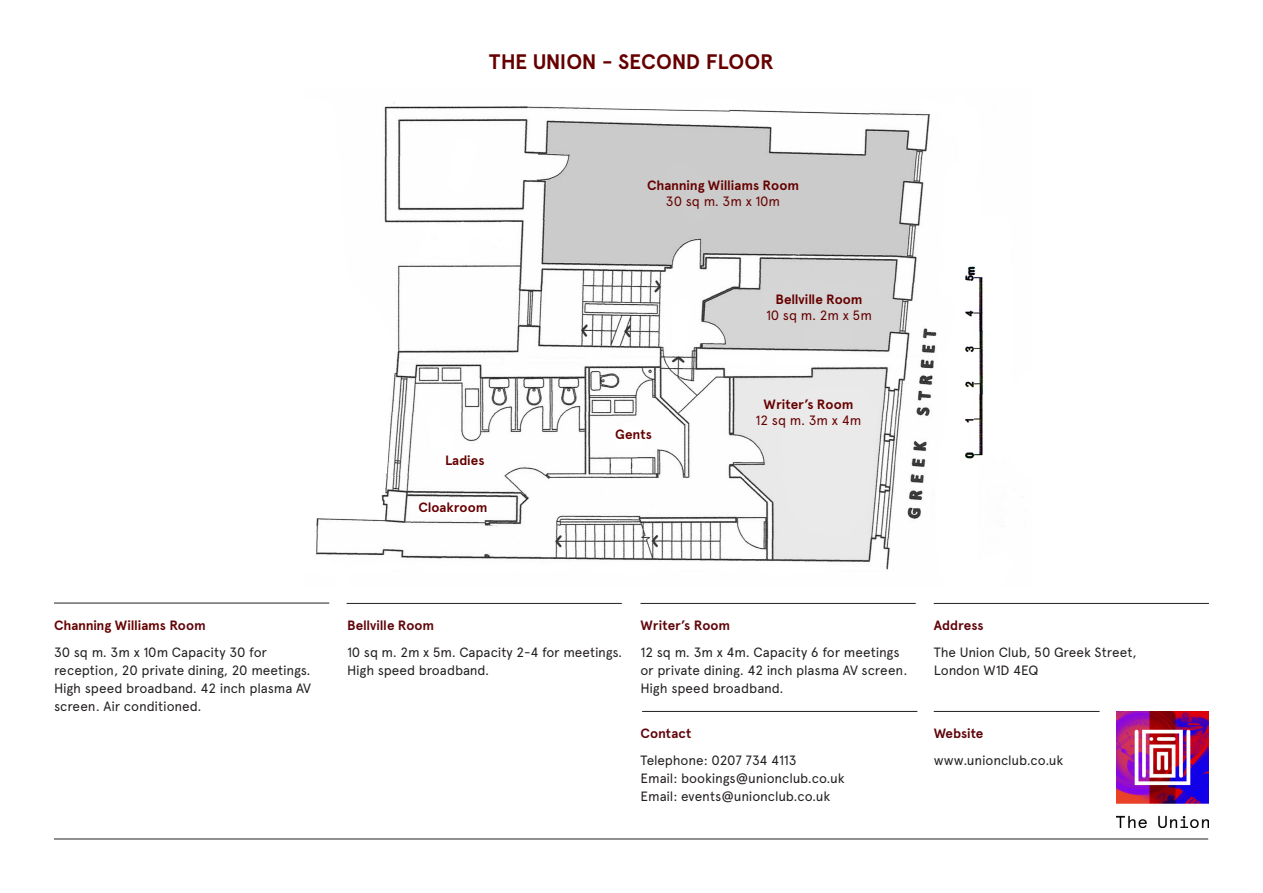
<style>
.page{position:relative;width:1263px;height:893px;background:#fff}
.page>*{position:absolute;margin:0;border:0;box-sizing:border-box;transform-origin:0 0}
.t1{font:700 21px "Apercu";letter-spacing:-.015em;color:#600}
.t2{font:13.5px/18px "Apercu";letter-spacing:-.005em;color:#231f20}
.Room_Label{font:700 13.5px "Apercu";letter-spacing:-.005em;color:#600}
.t3{font:700 13.5px "Apercu";color:#5f050b}
.Room_Label-2{font:13.5px "Apercu";letter-spacing:-.005em;color:#600}
.s1{color:#5f050b}
</style>
<div class="page">
<img style="left:316px;top:103px;width:668px;height:467px">
<hr style="left:54px;top:603px;width:275px;height:1px;background:#231f20">
<hr style="left:54px;top:839px;width:1154px;height:1px;background:#231f20">
<hr style="left:347px;top:603px;width:275px;height:1px;background:#231f20">
<hr style="left:640px;top:603px;width:276px;height:1px;background:#231f20">
<hr style="left:642px;top:711px;width:275px;height:1px;background:#231f20">
<hr style="left:934px;top:711px;width:165px;height:1px;background:#231f20">
<hr style="left:934px;top:603px;width:275px;height:1px;background:#231f20">
<img style="left:1117px;top:711px;width:92px;height:116px">
<p class="t1" style="left:489px;top:49px;width:286px">THE UNION - SECOND FLOOR</p>
<p class="Room_Label" style="left:647px;top:177px;width:153px">Channing Williams Room</p>
<p class="Room_Label-2" style="left:666px;top:194px;width:116px">30 sq m. 3m x 10m</p>
<p class="Room_Label" style="left:445px;top:452px;width:41px">Ladies</p>
<p class="Room_Label" style="left:418px;top:499px;width:70px">Cloakroom</p>
<p class="Room_Label" style="left:615px;top:426px;width:38px">Gents</p>
<p class="Room_Label" style="left:775px;top:291px;width:89px">Bellville Room</p>
<p class="Room_Label-2" style="left:766px;top:307px;width:107px">10 sq m. 2m x 5m</p>
<p class="Room_Label" style="left:764px;top:396px;width:91px">Writer’s Room</p>
<p class="Room_Label-2" style="left:756px;top:413px;width:107px">12 sq m. 3m x 4m</p>
<p class="Room_Label" style="left:54px;top:617px;width:153px">Channing Williams <span class="s1">Room</span></p>
<p class="t3" style="left:347px;top:617px;width:89px">Bellville Room</p>
<p class="t3" style="left:640px;top:617px;width:91px">Writer’s Room</p>
<p class="t2" style="left:54px;top:643px;width:259px">30 sq m. 3m x 10m Capacity 30 for reception, 20 private dining, 20 meetings.<br>High speed broadband. 42 inch plasma AV screen. Air conditioned.</p>
<p class="t2" style="left:347px;top:643px;width:277px">10 sq m. 2m x 5m. Capacity 2-4 for meetings.<br>High speed broadband.</p>
<p class="t2" style="left:640px;top:643px;width:268px">12 sq m. 3m x 4m. Capacity 6 for meetings or private dining. 42 inch plasma AV screen.<br>High speed broadband.</p>
<p class="t3" style="left:934px;top:617px;width:51px">Address</p>
<p class="t2" style="left:934px;top:643px;width:205px">The Union Club, 50 Greek Street,<br>London W1D 4EQ</p>
<p class="t3" style="left:640px;top:725px;width:52px">Contact</p>
<p class="t3" style="left:934px;top:725px;width:51px">Website</p>
<p class="t2" style="left:640px;top:751px;width:158px">Telephone: 0207 734 4113</p>
<p class="t2" style="left:640px;top:769px;width:206px">Email: bookings@unionclub.co.uk</p>
<p class="t2" style="left:640px;top:787px;width:191px">Email: events@unionclub.co.uk</p>
<p class="t2" style="left:934px;top:751px;width:131px">www.unionclub.co.uk</p>
</div>
